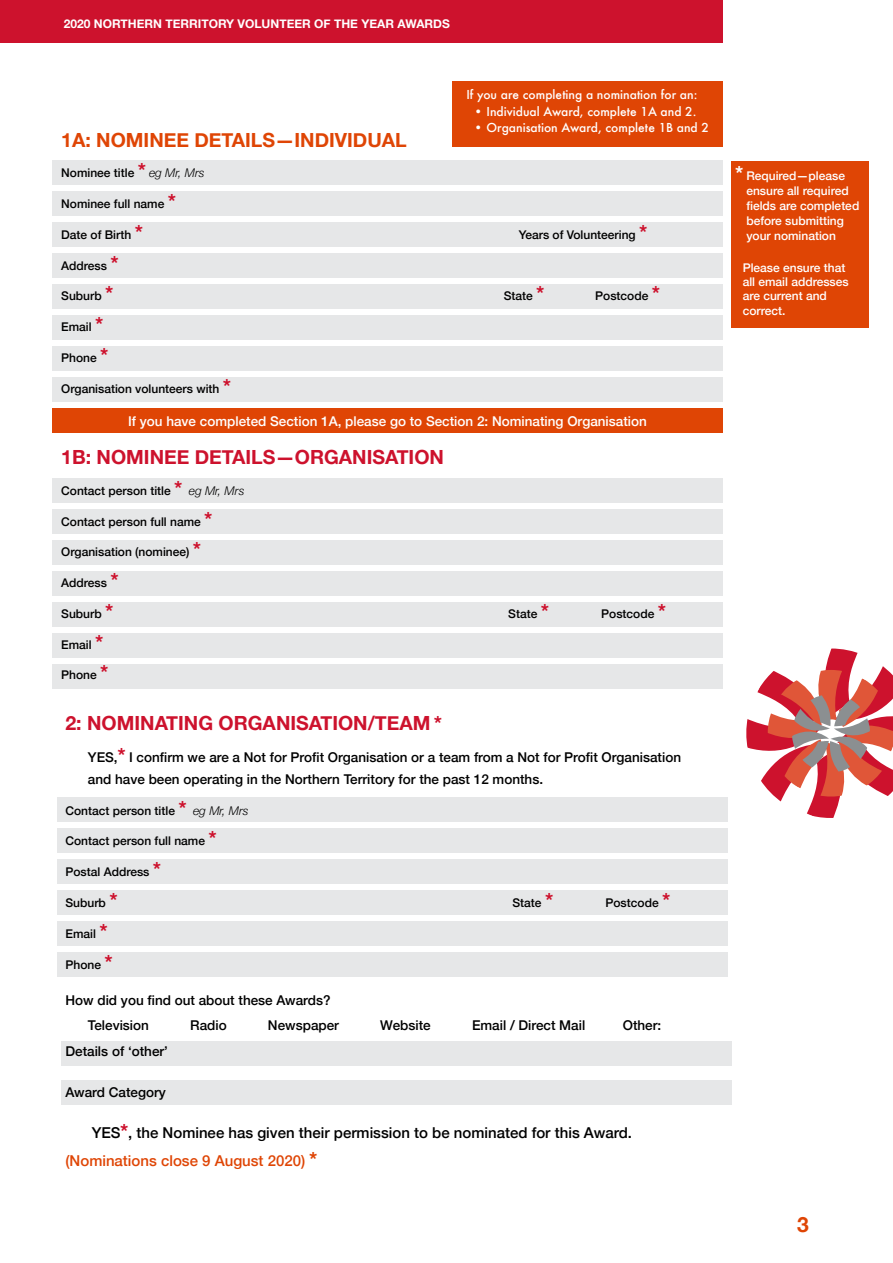
<style>
.page{position:relative;width:893px;height:1263px;background:#fff}
.page>*{position:absolute;margin:0;border:0;box-sizing:border-box;transform-origin:0 0}
.t1{font:700 21px "Helvetica Neue";color:#df4505}
.t2{font:700 19.5px "Helvetica Neue";color:#cd122d}
.t3{font:700 19.5px "Helvetica Neue";color:#df4505}
.t4{font:500 15px/28px "Helvetica Neue";color:#000}
.t5{font:500 13.5px/25px "Helvetica Neue";color:#000}
.t6{font:500 13.5px "Helvetica Neue";color:#fff}
.t7{font:500 12px "Helvetica Neue";color:#000}
.t8{font:500 12px/15px "Helvetica Neue";color:#fff}
.t9{font:500 12px "Futura";color:#fff}
.t10{font:700 12px "Helvetica Neue";color:#fff}
.s1{font-weight:700;font-stretch:condensed;font-size:19.5px;color:#cd122d}
.s2{font-weight:300;font-style:italic}
.s3{font-stretch:condensed}
.s4{color:#fff}
.s5{color:#df4505}
.s6{font-weight:700;font-stretch:condensed;font-size:19.5px;color:#df4505}
.s7{font-weight:700;font-stretch:condensed;font-size:19.5px}
</style>
<div class="page">
<hr style="left:0;top:1220px;width:1px;height:43px;background:#df4505">
<div style="left:0;top:0;width:723px;height:43px;background:#cd122d"></div>
<div style="left:53px;top:478px;width:670px;height:25px;background:#e6e7e8"></div>
<div style="left:53px;top:509px;width:670px;height:25px;background:#e6e7e8"></div>
<div style="left:53px;top:540px;width:670px;height:25px;background:#e6e7e8"></div>
<div style="left:53px;top:571px;width:670px;height:25px;background:#e6e7e8"></div>
<div style="left:53px;top:602px;width:670px;height:25px;background:#e6e7e8"></div>
<div style="left:53px;top:633px;width:670px;height:25px;background:#e6e7e8"></div>
<div style="left:53px;top:664px;width:670px;height:25px;background:#e6e7e8"></div>
<div style="left:53px;top:160px;width:670px;height:25px;background:#e6e7e8"></div>
<div style="left:53px;top:191px;width:670px;height:25px;background:#e6e7e8"></div>
<div style="left:53px;top:222px;width:670px;height:25px;background:#e6e7e8"></div>
<div style="left:53px;top:253px;width:670px;height:25px;background:#e6e7e8"></div>
<div style="left:53px;top:284px;width:670px;height:25px;background:#e6e7e8"></div>
<div style="left:53px;top:315px;width:670px;height:25px;background:#e6e7e8"></div>
<div style="left:53px;top:346px;width:670px;height:25px;background:#e6e7e8"></div>
<div style="left:53px;top:378px;width:670px;height:24px;background:#e6e7e8"></div>
<div style="left:61px;top:1041px;width:670px;height:25px;background:#e6e7e8"></div>
<div style="left:61px;top:1080px;width:670px;height:24px;background:#e6e7e8"></div>
<div style="left:57px;top:797px;width:670px;height:25px;background:#e6e7e8"></div>
<div style="left:57px;top:828px;width:670px;height:25px;background:#e6e7e8"></div>
<div style="left:57px;top:859px;width:670px;height:25px;background:#e6e7e8"></div>
<div style="left:57px;top:890px;width:670px;height:25px;background:#e6e7e8"></div>
<div style="left:57px;top:921px;width:670px;height:25px;background:#e6e7e8"></div>
<div style="left:57px;top:952px;width:670px;height:25px;background:#e6e7e8"></div>
<div style="left:731px;top:161px;width:138px;height:166px;background:#df4505"></div>
<div style="left:452px;top:81px;width:271px;height:66px;background:#df4505"></div>
<div style="left:52px;top:408px;width:671px;height:25px;background:#df4505"></div>
<svg style="left:746px;top:648px;width:147px;height:170px"></svg>
<p class="t10" style="left:64px;top:14px;width:388px">2020 NORTHERN TERRITORY VOLUNTEER OF THE YEAR AWARDS</p>
<p class="t9" style="left:466px;top:86px;width:233px">If you are completing a nomination for an:</p>
<p class="t9" style="left:474px;top:103px;width:224px">• Individual Award, complete 1A and 2.</p>
<p class="t9" style="left:474px;top:119px;width:237px">• Organisation Award, complete 1B and 2</p>
<h2 class="t3" style="left:61px;top:124px;width:347px">1A: NOMINEE DETAILS—INDIVIDUAL</h2>
<p class="t7" style="left:61px;top:163px;width:145px">Nominee title <span class="s1">*</span> <span class="s2">eg Mr, Mrs</span></p>
<p class="t7" style="left:61px;top:194px;width:116px">Nominee full name <span class="s1">*</span></p>
<p class="t7" style="left:61px;top:225px;width:83px">Date of Birth <span class="s1">*</span></p>
<p class="t7" style="left:519px;top:225px;width:130px">Years of Volunteering <span class="s1">*</span></p>
<p class="t7" style="left:61px;top:256px;width:59px">Address <span class="s1">*</span></p>
<p class="t7" style="left:61px;top:286px;width:53px">Suburb <span class="s1">*</span></p>
<p class="t7" style="left:504px;top:286px;width:42px">State <span class="s1">*</span></p>
<p class="t7" style="left:595px;top:286px;width:66px">Postcode <span class="s1">*</span></p>
<p class="t7" style="left:61px;top:317px;width:43px">Email <span class="s1">*</span></p>
<p class="t7" style="left:61px;top:348px;width:48px">Phone <span class="s1">*</span></p>
<p class="t7" style="left:61px;top:379px;width:171px">Organisation volunteers with <span class="s1">*</span></p>
<p class="t6" style="left:128px;top:410px;width:520px">If you have completed Section 1A, please go to Section 2: Nominating Organisation</p>
<h2 class="t2" style="left:61px;top:442px;width:384px">1B: NOMINEE DETAILS—ORGANISATION</h2>
<p class="t7" style="left:61px;top:481px;width:185px">Contact person title <span class="s1">*</span> <span class="s2">eg Mr, Mrs</span></p>
<p class="t7" style="left:61px;top:512px;width:152px">Contact person full name <span class="s1">*</span></p>
<p class="t7" style="left:61px;top:542px;width:141px">Organisation (nominee) <span class="s1">*</span></p>
<p class="t7" style="left:61px;top:573px;width:59px">Address <span class="s1">*</span></p>
<p class="t7" style="left:61px;top:604px;width:53px">Suburb <span class="s1">*</span></p>
<p class="t7" style="left:508px;top:604px;width:42px">State <span class="s1">*</span></p>
<p class="t7" style="left:601px;top:604px;width:66px">Postcode <span class="s1">*</span></p>
<p class="t7" style="left:61px;top:635px;width:43px">Email <span class="s1">*</span></p>
<p class="t7" style="left:61px;top:665px;width:48px">Phone <span class="s1">*</span></p>
<h2 class="t2" style="left:65px;top:708px;width:378px">2: NOMINATING ORGANISATION/TEAM <span class="s3">*</span></h2>
<p class="t5" style="left:88px;top:746px;width:595px;line-height:21.6px">YES,<span class="s1">*</span> I confirm we are a Not for Profit Organisation or a team from a Not for Profit Organisation and have been operating in the Northern Territory for the past 12 months.</p>
<p class="t7" style="left:65px;top:801px;width:185px">Contact person title <span class="s1">*</span> <span class="s2">eg Mr, Mrs</span></p>
<p class="t7" style="left:65px;top:831px;width:152px">Contact person full name <span class="s1">*</span></p>
<p class="t7" style="left:65px;top:862px;width:97px">Postal Address <span class="s1">*</span></p>
<p class="t7" style="left:65px;top:893px;width:53px">Suburb <span class="s1">*</span></p>
<p class="t7" style="left:512px;top:893px;width:42px">State <span class="s1">*</span></p>
<p class="t7" style="left:605px;top:893px;width:66px">Postcode <span class="s1">*</span></p>
<p class="t7" style="left:65px;top:924px;width:43px">Email <span class="s1">*</span></p>
<p class="t7" style="left:65px;top:954px;width:48px">Phone <span class="s1">*</span></p>
<p class="t5" style="left:88px;top:986px;width:575px;text-indent:-22px">How did you find out about these Awards?<br>Television <span class="s4">□</span> Radio <span class="s4">□</span> Newspaper <span class="s4">□</span> Website <span class="s4">□</span> Email / Direct Mail <span class="s4">□</span> Other:</p>
<p class="t5" style="left:65px;top:1038px;width:104px">Details of ‘other’</p>
<p class="t5" style="left:65px;top:1079px;width:102px">Award Category</p>
<p class="t4" style="left:65px;top:1117px;width:568px"><span class="s4">□</span> YES<span class="s1">*</span>, the Nominee has given their permission to be nominated for this Award. <span class="s5">(Nominations close 9 August 2020)</span> <span class="s6">*</span></p>
<p class="t8" style="left:746px;top:168px;width:114px;text-indent:-11px"><span class="s7">*</span> Required—please ensure all required fields are completed before submitting your nomination</p>
<p class="t8" style="left:743px;top:260px;width:108px;line-height:14.2px">Please ensure that all email addresses are current and correct.</p>
<h1 class="t1" style="left:797px;top:1208px;width:13px">3</h1>
</div>
